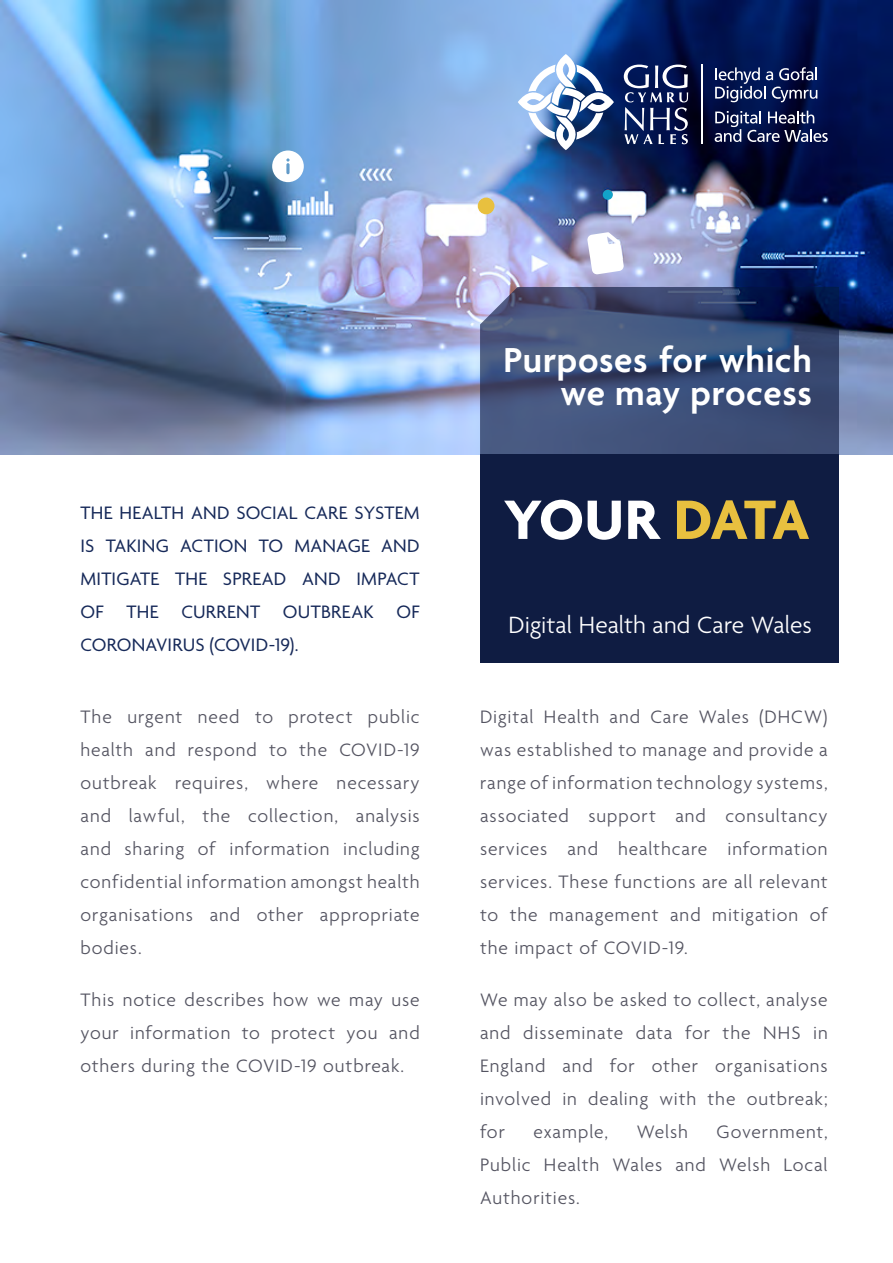
<style>
.page{position:relative;width:893px;height:1263px;background:#fff}
.page>*{position:absolute;margin:0;border:0;box-sizing:border-box;transform-origin:0 0}
.t1{font:700 60px "Agenda";letter-spacing:-.045em;color:#fff}
.t2{font:600 37.5px/33px "Agenda";letter-spacing:.015em;color:#fff;text-align:right}
.t3{font:300 25.5px "Agenda";letter-spacing:.005em;color:#fff}
.t4{font:300 19.5px/33px "Agenda";letter-spacing:.045em;color:#545461;text-align:justify}
.t5{font:19.5px/33px "Agenda";letter-spacing:.015em;color:#162959;text-align:justify}
.s1{color:#e8c03f}
</style>
<div class="page">
<img style="left:0;top:0;width:893px;height:454px">
<svg style="left:269px;top:147px;width:38px;height:38px"></svg>
<svg style="left:272px;top:150px;width:32px;height:32px"></svg>
<svg style="left:578px;top:225px;width:55px;height:55px"></svg>
<div style="left:478px;top:198px;width:16px;height:16px;background:#e8c03f;border-radius:50%"></div>
<div style="left:603px;top:190px;width:10px;height:10px;background:#12a3c9;border-radius:50%"></div>
<div style="left:480px;top:454px;width:359px;height:209px;background:#0f1c42"></div>
<svg style="left:480px;top:287px;width:359px;height:167px;background:#3c4d75"></svg>
<hr style="left:701px;top:65px;width:2px;height:79px;background:#fff">
<svg style="left:518px;top:54px;width:96px;height:96px"></svg>
<svg style="left:624px;top:65px;width:64px;height:79px;background:#3d4b78"></svg>
<svg style="left:715px;top:67px;width:102px;height:35px;background:#3a4774"></svg>
<svg style="left:715px;top:111px;width:113px;height:31px;background:#3f4870"></svg>
<p class="t5" style="left:80px;top:497px;width:341px">THE HEALTH AND SOCIAL CARE SYSTEM IS TAKING ACTION TO MANAGE AND MITIGATE THE SPREAD AND IMPACT OF THE CURRENT OUTBREAK OF CORONAVIRUS (COVID-19).</p>
<p class="t4" style="left:80px;top:701px;width:341px">The urgent need to protect public health and respond to the COVID-19 outbreak requires, where necessary and lawful, the collection, analysis and sharing of information including confidential information amongst health organisations and other appropriate bodies.</p>
<p class="t4" style="left:80px;top:985px;width:341px">This notice describes how we may use your information to protect you and others during the COVID-19 outbreak.</p>
<h2 class="t2" style="left:503px;top:346px;width:310px">Purposes for which we may process</h2>
<h1 class="t1" style="left:503px;top:487px;width:308px">YOUR <span class="s1">DATA</span></h1>
<h3 class="t3" style="left:508px;top:611px;width:305px">Digital Health and Care Wales</h3>
<p class="t4" style="left:480px;top:701px;width:349px">Digital Health and Care Wales (DHCW) was established to manage and provide a range of information technology systems, associated support and consultancy services and healthcare information services. These functions are all relevant to the management and mitigation of the impact of COVID-19.</p>
<p class="t4" style="left:480px;top:984px;width:349px">We may also be asked to collect, analyse and disseminate data for the NHS in England and for other organisations involved in dealing with the outbreak; for</p>
<p class="t4" style="left:533px;top:1116px;width:76px">example,</p>
<p class="t4" style="left:637px;top:1116px;width:53px">Welsh</p>
<p class="t4" style="left:480px;top:1116px;width:349px;text-indent:237px">Government, Public Health Wales and Welsh Local Authorities.</p>
</div>
